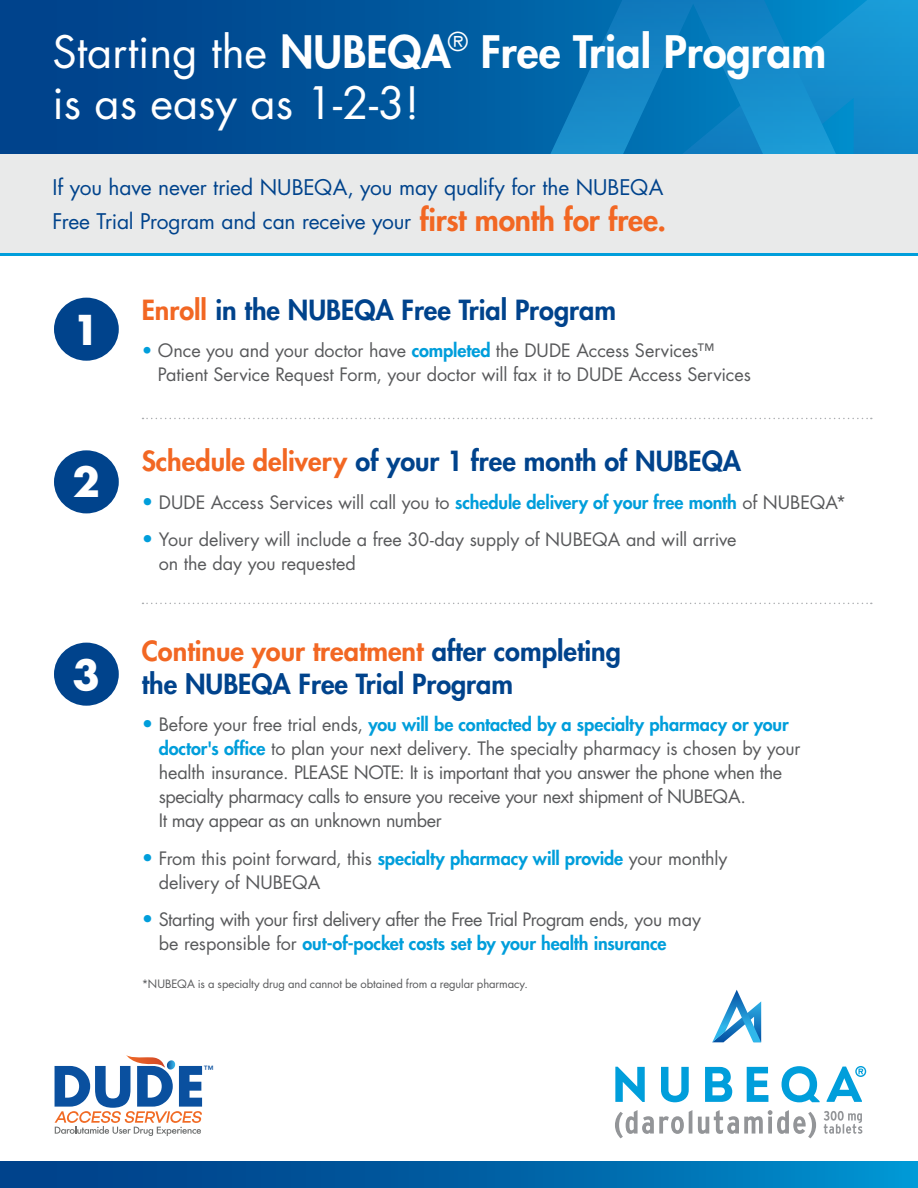
<style>
.page{position:relative;width:918px;height:1188px;background:#fff}
.page>*{position:absolute;margin:0;border:0;box-sizing:border-box;transform-origin:0 0}
.t1{font:43.5px/51px "Futura Std";color:#fff}
.t2{font:700 40.05px "Futura Std";color:#fff}
.t3{font:800 27px/33px "Futura Std";color:#00438c}
.t4{font:21px/34.5px "Futura Std";letter-spacing:-.01em;color:#00438c}
.t5{font:18px/24px "Futura Std";letter-spacing:-.01em;color:#58595b}
.t6{font:18px/24px "Futura Std";letter-spacing:-.03em;color:#58595b}
.t7{font:11.25px "Futura Std";letter-spacing:-.01em;color:#58595b}
.t8{font:500 10.35px "Helvetica Neue LT Std";color:#0a509f}
.s1{font-weight:800}
.s2{font-weight:800;font-size:30px;color:#f26723}
.s3{color:#f26723}
.s4{color:#009edb}
.s5{font-weight:800;color:#009edb}
.s6{font-size:19.5px;color:#009edb}
</style>
<div class="page">
<div style="left:0;top:101px;width:918px;height:154px;background:#e9eaea"></div>
<svg style="left:0;top:0;width:472px;height:153px;background:#004d94"></svg>
<svg style="left:472px;top:0;width:446px;height:153px;background:#0b7ebe"></svg>
<hr style="left:0;top:253px;width:918px;height:3px;background:#009edb">
<div style="left:0;top:1161px;width:918px;height:27px;background:linear-gradient(to right,#003781,#008ecb)"></div>
<svg style="left:615px;top:1110px;width:247px;height:28px"></svg>
<svg style="left:615px;top:1066px;width:251px;height:36px"></svg>
<svg style="left:712px;top:990px;width:49px;height:52px"></svg>
<div style="left:54px;top:298px;width:65px;height:63px;background:#00438c;border-radius:50%"></div>
<div style="left:54px;top:450px;width:65px;height:63px;background:#00438c;border-radius:50%"></div>
<div style="left:54px;top:643px;width:65px;height:63px;background:#00438c;border-radius:50%"></div>
<svg style="left:142px;top:418px;width:730px;height:1px"></svg>
<svg style="left:142px;top:603px;width:730px;height:1px"></svg>
<svg style="left:55px;top:1055px;width:147px;height:81px"></svg>
<h1 class="t1" style="left:52px;top:27px;width:775px">Starting the <span class="s1">NUBEQA</span><sup>®</sup> <span class="s1">Free Trial Program </span>is as easy as 1-2-3!</h1>
<p class="t4" style="left:52px;top:170px;width:615px">If you have never tried NUBEQA, you may qualify for the NUBEQA<br>Free Trial Program and can receive your <span class="s2">first month for free.</span></p>
<h2 class="t2" style="left:73px;top:303px;width:29px">1</h2>
<h2 class="t2" style="left:73px;top:456px;width:29px">2</h2>
<h2 class="t2" style="left:73px;top:648px;width:29px">3</h2>
<h3 class="t3" style="left:142px;top:293px;width:476px"><span class="s3">Enroll</span> in the NUBEQA Free Trial Program</h3>
<p class="t5" style="left:158px;top:339px;width:594px;text-indent:-16px"><span class="s4">•</span> Once you and your doctor have <span class="s5">completed</span> the DUDE Access Services™<br>Patient Service Request Form, your doctor will fax it to DUDE Access Services</p>
<h3 class="t3" style="left:142px;top:445px;width:601px"><span class="s3">Schedule delivery</span> of your 1 free month of NUBEQA</h3>
<p class="t5" style="left:142px;top:490px;width:706px"><span class="s6">•</span> DUDE Access Services will call you to <span class="s5">schedule delivery of your free month</span> of NUBEQA*</p>
<p class="t5" style="left:159px;top:528px;width:579px;text-indent:-17px"><span class="s6">•</span> Your delivery will include a free 30-day supply of NUBEQA and will arrive on the day you requested</p>
<h3 class="t3" style="left:142px;top:634px;width:481px"><span class="s3">Continue your treatment</span> after completing the NUBEQA Free Trial Program</h3>
<p class="t5" style="left:159px;top:713px;width:643px;text-indent:-17px"><span class="s6">•</span> Before your free trial ends, <span class="s5">you will be contacted by a specialty pharmacy or your doctor's office</span> to plan your next delivery. The specialty pharmacy is chosen by your health insurance. PLEASE NOTE: It is important that you answer the phone when the specialty pharmacy calls to ensure you receive your next shipment of NUBEQA.<br>It may appear as an unknown number</p>
<p class="t5" style="left:159px;top:846px;width:570px;text-indent:-17px"><span class="s6">•</span> From this point forward, this <span class="s5">specialty pharmacy will provide</span> your monthly delivery of NUBEQA</p>
<p class="t6" style="left:159px;top:908px;width:544px;text-indent:-17px"><span class="s6">•</span> Starting with your first delivery after the Free Trial Program ends, you may be responsible for <span class="s5">out-of-pocket costs set by your health insurance</span></p>
<p class="t7" style="left:142px;top:977px;width:388px">*NUBEQA is a specialty drug and cannot be obtained from a regular pharmacy.</p>
<p class="t8" style="left:203px;top:1063px;width:12px">™</p>
</div>
